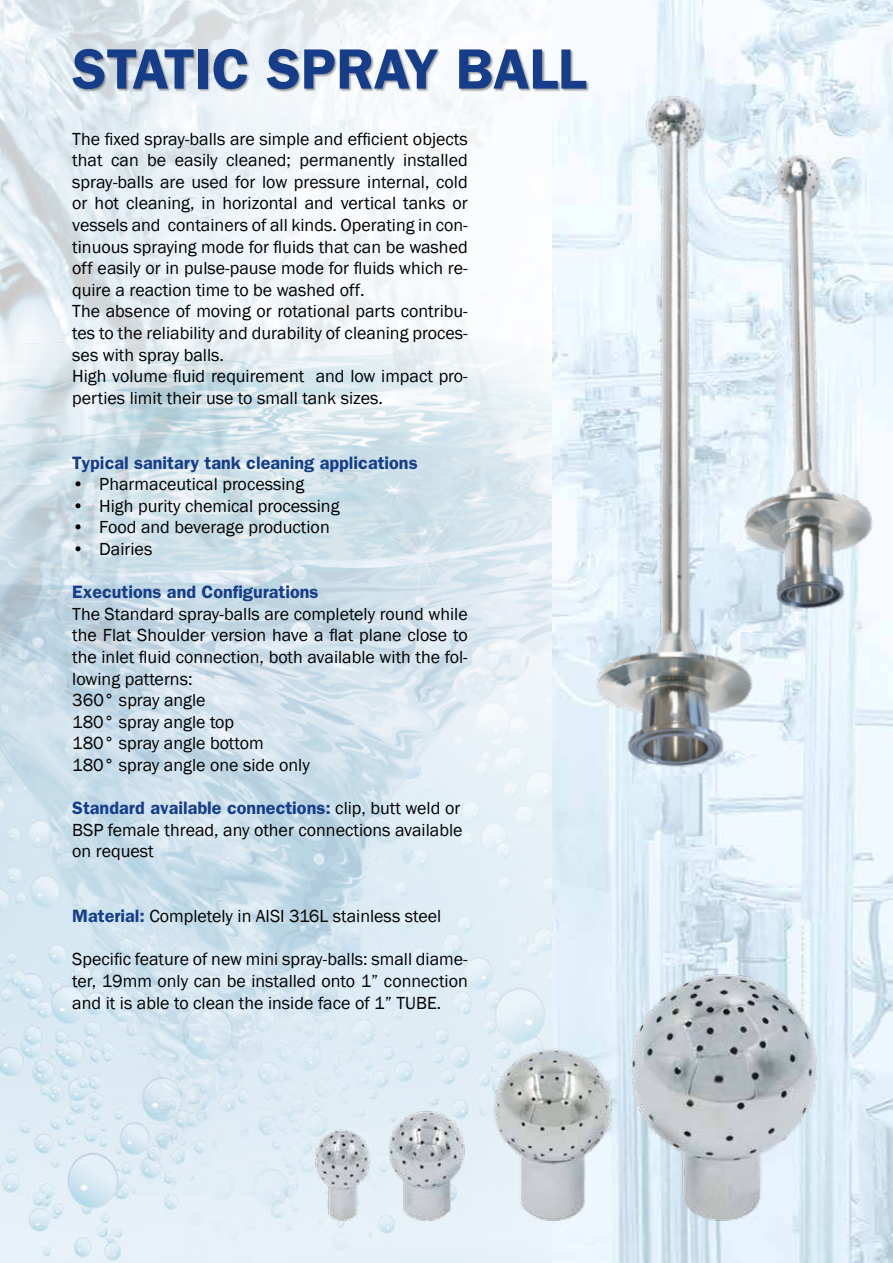
<style>
.page{position:relative;width:893px;height:1263px;background:#fff}
.page>*{position:absolute;margin:0;border:0;box-sizing:border-box;transform-origin:0 0}
.t1{font:600 57px "Franklin Gothic";color:#153d8a}
.t2{font:18px/21.6px "Franklin Gothic";color:#000}
.t3{font:600 18px "Franklin Gothic";color:#153d8a}
.s1{font-weight:600;color:#153d8a}
</style>
<div class="page">
<img style="left:0;top:0;width:893px;height:1263px">
<img style="left:0;top:339px;width:716px;height:924px">
<div style="left:72px;top:49px;width:518px;height:44px;background:#000;opacity:.4"></div>
<img style="left:295px;top:957px;width:536px;height:282px">
<img style="left:388px;top:64px;width:505px;height:791px">
<h1 class="t1" style="left:72px;top:35px;width:516px">STATIC SPRAY BALL</h1>
<p class="t2" style="left:72px;top:128px;width:397px">The fixed spray-balls are simple and efficient objects that can be easily cleaned; permanently installed spray-balls are used for low pressure internal, cold or hot cleaning, in horizontal and vertical tanks or vessels and containers of all kinds. Operating in con&shy;tinuous spraying mode for fluids that can be washed off easily or in pulse-pause mode for fluids which re&shy;quire a reaction time to be washed off.<br>The absence of moving or rotational parts contribu&shy;tes to the reliability and durability of cleaning proces&shy;ses with spray balls.<br>High volume fluid requirement and low impact pro&shy;perties limit their use to small tank sizes.</p>
<p class="t3" style="left:72px;top:452px;width:347px">Typical sanitary tank cleaning applications</p>
<p class="t2" style="left:72px;top:474px;width:233px">• Pharmaceutical processing</p>
<p class="t2" style="left:72px;top:495px;width:269px">• High purity chemical processing</p>
<p class="t2" style="left:72px;top:517px;width:259px">• Food and beverage production</p>
<p class="t2" style="left:72px;top:538px;width:82px">• Dairies</p>
<p class="t3" style="left:72px;top:581px;width:248px">Executions and Configurations</p>
<p class="t2" style="left:72px;top:603px;width:397px">The Standard spray-balls are completely round while the Flat Shoulder version have a flat plane close to the inlet fluid connection, both available with the fol&shy;lowing patterns:<br>360° spray angle<br>180° spray angle top<br>180° spray angle bottom<br>180° spray angle one side only</p>
<p class="t2" style="left:72px;top:798px;width:392px"><span class="s1">Standard available connections:</span> clip, butt weld or<br>BSP female thread, any other connections available on request</p>
<p class="t2" style="left:72px;top:906px;width:370px"><span class="s1">Material:</span> Completely in AISI 316L stainless steel</p>
<p class="t2" style="left:72px;top:949px;width:397px;text-align:justify">Specific feature of new mini spray-balls: small diame&shy;ter, 19mm only can be installed onto 1” connection and it is able to clean the inside face of 1” TUBE.</p>
</div>
